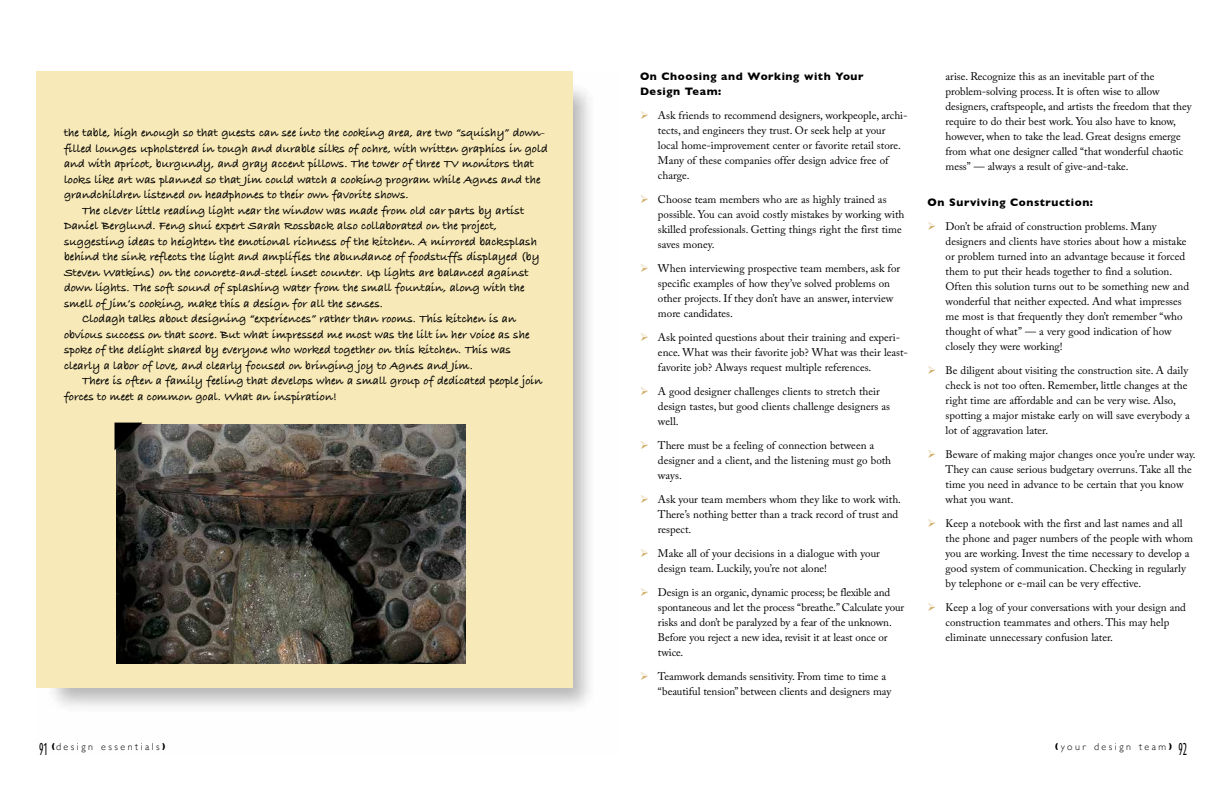
<style>
.page{position:relative;width:1224px;height:792px;background:#fff}
.page>*{position:absolute;margin:0;border:0;box-sizing:border-box;transform-origin:0 0}
.t1{font:700 12px "Bradley Hand ITCTT";color:#000}
.t2{font:11px/15px "Adobe Caslon Pro";color:#000}
.t3{font:700 11px/15px "Gill Sans";letter-spacing:.05em;color:#000}
.t4{font:300 10px "Gill Sans";letter-spacing:.25em;color:#000}
.s1{color:#d0ad67}
.s2{font-family:"Gill Sans Nova";font-weight:400;font-stretch:condensed;font-size:18px}
</style>
<div class="page">
<div style="left:36px;top:71px;width:536px;height:616px;background:#f8eab8"></div>
<img style="left:116px;top:424px;width:349px;height:240px">
<svg style="left:115px;top:423px;width:28px;height:27px"></svg>
<p class="t1" style="left:64px;top:124px;width:483px">the table, high enough so that guests can see into the cooking area, are two “squishy” down-</p>
<p class="t1" style="left:64px;top:139px;width:485px">filled lounges upholstered in tough and durable silks of ochre, with written graphics in gold</p>
<p class="t1" style="left:64px;top:155px;width:472px">and with apricot, burgundy, and gray accent pillows. The tower of three TV monitors that</p>
<p class="t1" style="left:64px;top:170px;width:478px">looks like art was planned so that Jim could watch a cooking program while Agnes and the</p>
<p class="t1" style="left:64px;top:186px;width:346px">grandchildren listened on headphones to their own favorite shows.</p>
<p class="t1" style="left:82px;top:201px;width:444px">The clever little reading light near the window was made from old car parts by artist</p>
<p class="t1" style="left:64px;top:217px;width:435px">Daniel Berglund. Feng shui expert Sarah Rossback also collaborated on the project,</p>
<p class="t1" style="left:64px;top:232px;width:475px">suggesting ideas to heighten the emotional richness of the kitchen. A mirrored backsplash</p>
<p class="t1" style="left:64px;top:248px;width:477px">behind the sink reflects the light and amplifies the abundance of foodstuffs displayed (by</p>
<p class="t1" style="left:64px;top:263px;width:466px">Steven Watkins) on the concrete-and-steel inset counter. Up lights are balanced against</p>
<p class="t1" style="left:64px;top:279px;width:462px">down lights. The soft sound of splashing water from the small fountain, along with the</p>
<p class="t1" style="left:64px;top:294px;width:321px">smell of Jim’s cooking, make this a design for all the senses.</p>
<p class="t1" style="left:82px;top:310px;width:436px">Clodagh talks about designing “experiences” rather than rooms. This kitchen is an</p>
<p class="t1" style="left:64px;top:325px;width:467px">obvious success on that score. But what impressed me most was the lilt in her voice as she</p>
<p class="t1" style="left:64px;top:341px;width:449px">spoke of the delight shared by everyone who worked together on this kitchen. This was</p>
<p class="t1" style="left:64px;top:356px;width:410px">clearly a labor of love, and clearly focused on bringing joy to Agnes and Jim.</p>
<p class="t1" style="left:82px;top:372px;width:462px">There is often a family feeling that develops when a small group of dedicated people join</p>
<p class="t1" style="left:64px;top:387px;width:274px">forces to meet a common goal. What an inspiration!</p>
<p class="t3" style="left:640px;top:68px;width:225px">On Choosing and Working with Your<br>Design Team:</p>
<p class="t2" style="left:658px;top:107px;width:251px;text-indent:-18px"><span class="s1">➢</span> Ask friends to recommend designers, workpeople, archi&shy;tects, and engineers they trust. Or seek help at your local home-improvement center or favorite retail store.<br>Many of these companies offer design advice free of charge.</p>
<p class="t2" style="left:658px;top:191px;width:248px;text-indent:-18px"><span class="s1">➢</span> Choose team members who are as highly trained as possible. You can avoid costly mistakes by working with skilled professionals. Getting things right the first time saves money.</p>
<p class="t2" style="left:658px;top:260px;width:244px;text-indent:-18px"><span class="s1">➢</span> When interviewing prospective team members, ask for specific examples of how they’ve solved problems on other projects. If they don’t have an answer, interview more candidates.</p>
<p class="t2" style="left:658px;top:329px;width:252px;text-indent:-18px"><span class="s1">➢</span> Ask pointed questions about their training and experi&shy;ence. What was their favorite job? What was their least&shy;favorite job? Always request multiple references.</p>
<p class="t2" style="left:658px;top:383px;width:234px;text-indent:-18px"><span class="s1">➢</span> A good designer challenges clients to stretch their design tastes, but good clients challenge designers as well.</p>
<p class="t2" style="left:658px;top:437px;width:235px;text-indent:-18px"><span class="s1">➢</span> There must be a feeling of connection between a designer and a client, and the listening must go both ways.</p>
<p class="t2" style="left:658px;top:491px;width:245px;text-indent:-18px"><span class="s1">➢</span> Ask your team members whom they like to work with.<br>There’s nothing better than a track record of trust and respect.</p>
<p class="t2" style="left:658px;top:545px;width:224px;text-indent:-18px"><span class="s1">➢</span> Make all of your decisions in a dialogue with your design team. Luckily, you’re not alone!</p>
<p class="t2" style="left:658px;top:584px;width:248px;text-indent:-18px"><span class="s1">➢</span> Design is an organic, dynamic process; be flexible and spontaneous and let the process “breathe.” Calculate your risks and don’t be paralyzed by a fear of the unknown.<br>Before you reject a new idea, revisit it at least once or twice.</p>
<p class="t2" style="left:658px;top:668px;width:235px;text-indent:-18px"><span class="s1">➢</span> Teamwork demands sensitivity. From time to time a “beautiful tension” between clients and designers may</p>
<p class="t2" style="left:946px;top:69px;width:248px">arise. Recognize this as an inevitable part of the problem-solving process. It is often wise to allow designers, craftspeople, and artists the freedom that they require to do their best work. You also have to know, however, when to take the lead. Great designs emerge from what one designer called “that wonderful chaotic mess” — always a result of give-and-take.</p>
<p class="t3" style="left:928px;top:195px;width:167px">On Surviving Construction:</p>
<p class="t2" style="left:946px;top:219px;width:245px;text-indent:-18px"><span class="s1">➢</span> Don’t be afraid of construction problems. Many designers and clients have stories about how a mistake or problem turned into an advantage because it forced them to put their heads together to find a solution.<br>Often this solution turns out to be something new and wonderful that neither expected. And what impresses me most is that frequently they don’t remember “who thought of what” — a very good indication of how closely they were working!</p>
<p class="t2" style="left:946px;top:363px;width:246px;text-indent:-18px"><span class="s1">➢</span> Be diligent about visiting the construction site. A daily check is not too often. Remember, little changes at the right time are affordable and can be very wise. Also, spotting a major mistake early on will save everybody a lot of aggravation later.</p>
<p class="t2" style="left:946px;top:447px;width:252px;text-indent:-18px"><span class="s1">➢</span> Beware of making major changes once you’re under way.<br>They can cause serious budgetary overruns. Take all the time you need in advance to be certain that you know what you want.</p>
<p class="t2" style="left:946px;top:516px;width:249px;text-indent:-18px"><span class="s1">➢</span> Keep a notebook with the first and last names and all the phone and pager numbers of the people with whom you are working. Invest the time necessary to develop a good system of communication. Checking in regularly by telephone or e-mail can be very effective.</p>
<p class="t2" style="left:946px;top:600px;width:242px;text-indent:-18px"><span class="s1">➢</span> Keep a log of your conversations with your design and construction teammates and others. This may help eliminate unnecessary confusion later.</p>
<p class="t4" style="left:39px;top:739px;width:128px"><span class="s2">91</span> ❪design essentials❫</p>
<p class="t4" style="left:1055px;top:739px;width:134px">❪your design team❫ <span class="s2">92</span></p>
</div>
